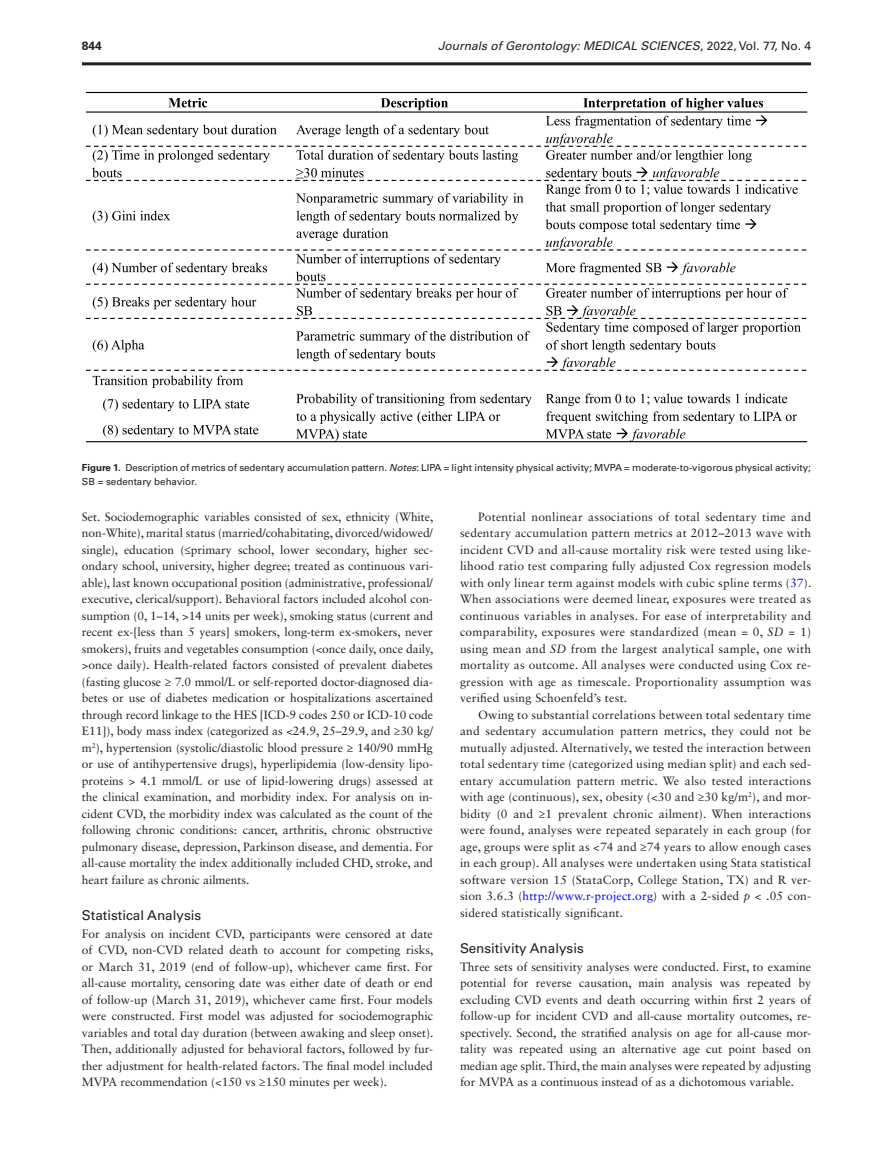
<style>
.page{position:relative;width:893px;height:1174px;background:#fff}
.page>*{position:absolute;margin:0;border:0;box-sizing:border-box;transform-origin:0 0}
.t1{font:13.5px "Univers LT Std";color:#231f20}
.t2{font:12px/16.5px "Sabon LT Std";color:#231f20;text-align:justify}
.t3{font:italic 12px "Univers LT Std";color:#231f20}
.t4{font:700 12px "Univers LT Std";color:#231f20}
.t5{font:9.75px/14.2px "Univers LT Std";color:#231f20}
.s1{font-style:normal}
.s2{font-weight:700}
.s3{font-style:italic}
.s4{color:#00f}
</style>
<div class="page">
<img style="left:86px;top:91px;width:722px;height:352px">
<hr style="left:82px;top:62px;width:729px;height:3px;background:#231f20">
<p class="t4" style="left:82px;top:39px;width:22px">844</p>
<p class="t3" style="left:438px;top:39px;width:374px">Journals of Gerontology: MEDICAL SCIENCES<span class="s1">, 2022, Vol. 77, No. 4</span></p>
<p class="t5" style="left:82px;top:460px;width:730px"><span class="s2">Figure 1.</span> Description of metrics of sedentary accumulation pattern. <span class="s3">Notes</span>: LIPA = light intensity physical activity; MVPA = moderate-to-vigorous physical activity;<br>SB = sedentary behavior.</p>
<p class="t2" style="left:82px;top:508px;width:353px">Set. Sociodemographic variables consisted of sex, ethnicity (White, non-White), marital status (married/cohabitating, divorced/widowed/ single), education (≤primary school, lower secondary, higher sec&shy;ondary school, university, higher degree; treated as continuous vari&shy;able), last known occupational position (administrative, professional/ executive, clerical/support). Behavioral factors included alcohol con&shy;sumption (0, 1–14, &gt;14 units per week), smoking status (current and recent ex-[less than 5 years] smokers, long-term ex-smokers, never smokers), fruits and vegetables consumption (&lt;once daily, once daily, &gt;once daily). Health-related factors consisted of prevalent diabetes (fasting glucose ≥ 7.0 mmol/L or self-reported doctor-diagnosed dia&shy;betes or use of diabetes medication or hospitalizations ascertained through record linkage to the HES [ICD-9 codes 250 or ICD-10 code E11]), body mass index (categorized as &lt;24.9, 25–29.9, and ≥30 kg/ m<sup>2</sup>), hypertension (systolic/diastolic blood pressure ≥ 140/90 mmHg or use of antihypertensive drugs), hyperlipidemia (low-density lipo&shy;proteins &gt; 4.1 mmol/L or use of lipid-lowering drugs) assessed at the clinical examination, and morbidity index. For analysis on in&shy;cident CVD, the morbidity index was calculated as the count of the following chronic conditions: cancer, arthritis, chronic obstructive pulmonary disease, depression, Parkinson disease, and dementia. For all-cause mortality the index additionally included CHD, stroke, and heart failure as chronic ailments.</p>
<p class="t1" style="left:82px;top:907px;width:121px">Statistical Analysis</p>
<p class="t2" style="left:82px;top:925px;width:353px">For analysis on incident CVD, participants were censored at date of CVD, non-CVD related death to account for competing risks, or March 31, 2019 (end of follow-up), whichever came first. For all-cause mortality, censoring date was either date of death or end of follow-up (March 31, 2019), whichever came first. Four models were constructed. First model was adjusted for sociodemographic variables and total day duration (between awaking and sleep onset).<br>Then, additionally adjusted for behavioral factors, followed by fur&shy;ther adjustment for health-related factors. The final model included MVPA recommendation (&lt;150 vs ≥150 minutes per week).</p>
<p class="t2" style="left:460px;top:508px;width:353px;text-indent:18px">Potential nonlinear associations of total sedentary time and sedentary accumulation pattern metrics at 2012–2013 wave with incident CVD and all-cause mortality risk were tested using like&shy;lihood ratio test comparing fully adjusted Cox regression models with only linear term against models with cubic spline terms (<span class="s4">37</span>).<br>When associations were deemed linear, exposures were treated as continuous variables in analyses. For ease of interpretability and comparability, exposures were standardized (mean = 0, <span class="s3">SD</span> = 1) using mean and <span class="s3">SD</span> from the largest analytical sample, one with mortality as outcome. All analyses were conducted using Cox re&shy;gression with age as timescale. Proportionality assumption was verified using Schoenfeld’s test.</p>
<p class="t2" style="left:460px;top:706px;width:353px;text-indent:18px">Owing to substantial correlations between total sedentary time and sedentary accumulation pattern metrics, they could not be mutually adjusted. Alternatively, we tested the interaction between total sedentary time (categorized using median split) and each sed&shy;entary accumulation pattern metric. We also tested interactions with age (continuous), sex, obesity (&lt;30 and ≥30 kg/m<sup>2</sup>), and mor&shy;bidity (0 and ≥1 prevalent chronic ailment). When interactions were found, analyses were repeated separately in each group (for age, groups were split as &lt;74 and ≥74 years to allow enough cases in each group). All analyses were undertaken using Stata statistical software version 15 (StataCorp, College Station, TX) and R ver&shy;sion 3.6.3 (<span class="s4">http://www.r-project.org</span>) with a 2-sided <span class="s3">p</span> &lt; .05 con&shy;sidered statistically significant.</p>
<p class="t1" style="left:460px;top:940px;width:125px">Sensitivity Analysis</p>
<p class="t2" style="left:460px;top:958px;width:353px">Three sets of sensitivity analyses were conducted. First, to examine potential for reverse causation, main analysis was repeated by excluding CVD events and death occurring within first 2 years of follow-up for incident CVD and all-cause mortality outcomes, re&shy;spectively. Second, the stratified analysis on age for all-cause mor&shy;tality was repeated using an alternative age cut point based on median age split. Third, the main analyses were repeated by adjusting for MVPA as a continuous instead of as a dichotomous variable.</p>
</div>
